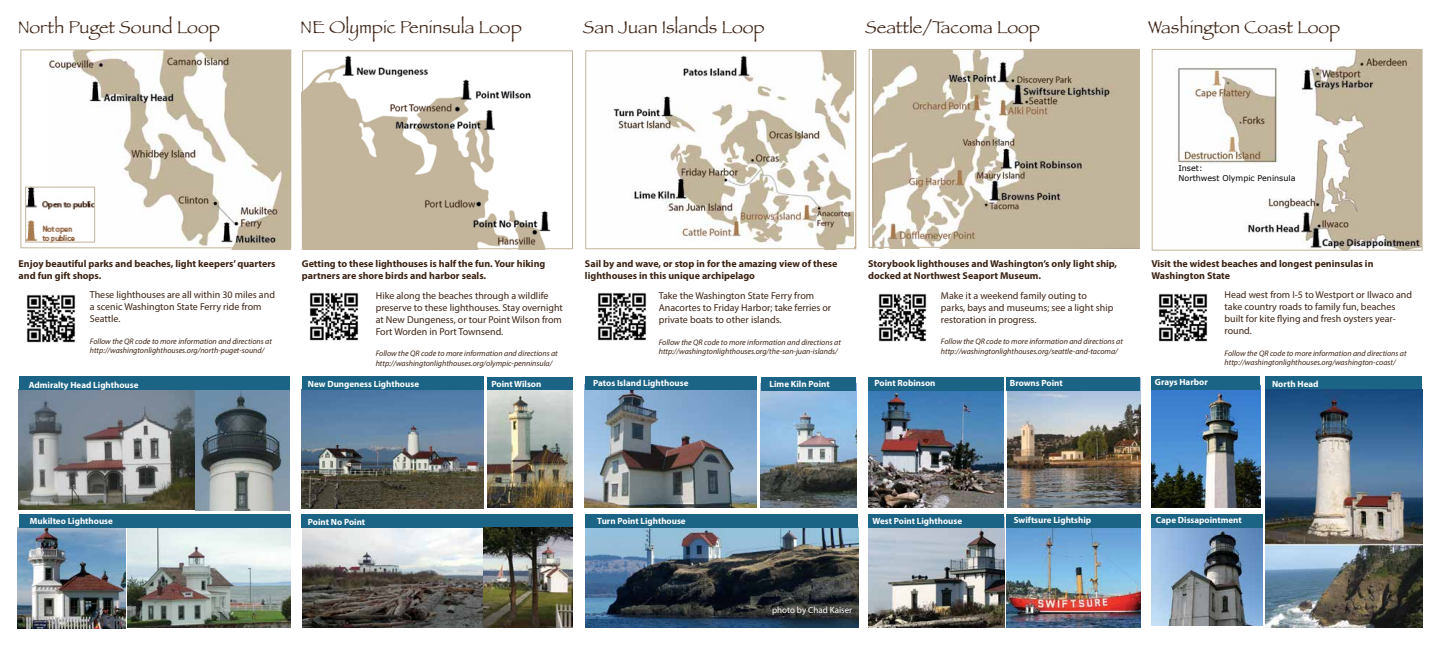
<style>
.page{position:relative;width:1440px;height:648px;background:#fff}
.page>*{position:absolute;margin:0;border:0;box-sizing:border-box;transform-origin:0 0}
.t1{font:18px "Papyrus";color:#3c2415}
.t2{font:10px/12px "Myriad Pro";color:#3c2415}
.t3{font:700 10px/12px "Myriad Pro";color:#3c2415}
.t4{font:700 9px "Myriad Pro";color:#fff}
.t5{font:9px "Myriad Pro";color:#fff}
.t6{font:italic 8px/9.6px "Myriad Pro";color:#3c2415}
.t7{font:8px/9.6px "Verdana";color:#000}
</style>
<div class="page">
<img style="left:18px;top:389px;width:176px;height:120px">
<img style="left:196px;top:390px;width:94px;height:120px">
<img style="left:128px;top:528px;width:163px;height:100px">
<img style="left:302px;top:390px;width:182px;height:119px">
<img style="left:18px;top:528px;width:108px;height:101px">
<img style="left:761px;top:391px;width:95px;height:117px">
<img style="left:868px;top:527px;width:136px;height:101px">
<img style="left:1006px;top:529px;width:134px;height:98px">
<img style="left:585px;top:528px;width:273px;height:100px">
<img style="left:868px;top:390px;width:136px;height:118px">
<img style="left:1008px;top:378px;width:132px;height:130px">
<div style="left:19px;top:377px;width:271px;height:13px;background:#1b6486"></div>
<img style="left:26px;top:294px;width:50px;height:49px">
<img style="left:309px;top:292px;width:50px;height:49px">
<img style="left:597px;top:292px;width:50px;height:49px">
<img style="left:878px;top:293px;width:49px;height:49px">
<img style="left:1158px;top:293px;width:50px;height:49px">
<img style="left:873px;top:51px;width:267px;height:198px">
<img style="left:613px;top:52px;width:240px;height:195px">
<img style="left:1151px;top:50px;width:270px;height:201px">
<img style="left:304px;top:55px;width:247px;height:192px">
<div style="left:19px;top:514px;width:272px;height:14px;background:#1b6486"></div>
<div style="left:302px;top:377px;width:182px;height:13px;background:#1b6486"></div>
<div style="left:487px;top:377px;width:86px;height:13px;background:#1b6486"></div>
<img style="left:488px;top:390px;width:85px;height:118px">
<div style="left:301px;top:514px;width:272px;height:13px;background:#1b6486"></div>
<img style="left:584px;top:385px;width:173px;height:123px">
<div style="left:585px;top:515px;width:273px;height:13px;background:#1b6486"></div>
<div style="left:761px;top:378px;width:95px;height:13px;background:#1b6486"></div>
<div style="left:585px;top:377px;width:172px;height:13px;background:#1b6486"></div>
<div style="left:868px;top:377px;width:136px;height:13px;background:#1b6486"></div>
<div style="left:868px;top:514px;width:136px;height:13px;background:#1b6486"></div>
<div style="left:1006px;top:515px;width:134px;height:13px;background:#1b6486"></div>
<img style="left:1151px;top:390px;width:109px;height:118px">
<div style="left:1265px;top:377px;width:156px;height:14px;background:#1b6486"></div>
<img style="left:1151px;top:528px;width:112px;height:98px">
<div style="left:1151px;top:377px;width:109px;height:13px;background:#1b6486"></div>
<div style="left:1151px;top:514px;width:112px;height:13px;background:#1b6486"></div>
<img style="left:49px;top:51px;width:242px;height:198px">
<img style="left:27px;top:189px;width:66px;height:51px">
<div style="left:25px;top:187px;width:70px;height:55px;border:1px solid #c2b59b"></div>
<div style="left:20px;top:49px;width:271px;height:199px;border:1px solid #c2b59b"></div>
<div style="left:302px;top:50px;width:271px;height:199px;border:1px solid #c2b59b"></div>
<div style="left:585px;top:50px;width:271px;height:199px;border:1px solid #c2b59b"></div>
<div style="left:869px;top:49px;width:271px;height:199px;border:1px solid #c2b59b"></div>
<div style="left:1152px;top:49px;width:271px;height:202px;border:1px solid #c2b59b"></div>
<img style="left:302px;top:529px;width:181px;height:99px">
<img style="left:484px;top:527px;width:89px;height:100px">
<div style="left:1006px;top:377px;width:133px;height:13px;background:#1b6486"></div>
<img style="left:1265px;top:390px;width:158px;height:238px">
<h1 class="t1" style="left:18px;top:16px;width:204px">North Puget Sound Loop</h1>
<h1 class="t1" style="left:300px;top:16px;width:223px">NE Olympic Peninsula Loop</h1>
<h1 class="t1" style="left:583px;top:16px;width:183px">San Juan Islands Loop</h1>
<h1 class="t1" style="left:865px;top:16px;width:176px">Seattle/Tacoma Loop</h1>
<h1 class="t1" style="left:1148px;top:16px;width:194px">Washington Coast Loop</h1>
<p class="t7" style="left:1179px;top:163px;width:118px">Inset:<br>Northwest Olympic Peninsula</p>
<p class="t3" style="left:19px;top:258px;width:258px">Enjoy beautiful parks and beaches, light keepers’ quarters and fun gift shops.</p>
<p class="t3" style="left:302px;top:258px;width:245px">Getting to these lighthouses is half the fun. Your hiking partners are shore birds and harbor seals.</p>
<p class="t3" style="left:585px;top:258px;width:254px">Sail by and wave, or stop in for the amazing view of these lighthouses in this unique archipelago</p>
<p class="t2" style="left:659px;top:290px;width:174px">Take the Washington State Ferry from<br>Anacortes to Friday Harbor; take ferries or private boats to other islands.</p>
<p class="t6" style="left:659px;top:337px;width:184px">Follow the QR code to more information and directions at http://washingtonlighthouses.org/the-san-juan-islands/</p>
<p class="t2" style="left:90px;top:289px;width:187px">These lighthouses are all within 30 miles and a scenic Washington State Ferry ride from<br>Seattle.</p>
<p class="t6" style="left:90px;top:336px;width:184px">Follow the QR code to more information and directions at http://washingtonlighthouses.org/north-puget-sound/</p>
<p class="t2" style="left:376px;top:289px;width:189px">Hike along the beaches through a wildlife preserve to these lighthouses. Stay overnight at New Dungeness, or tour Point Wilson from Fort Worden in Port Townsend.</p>
<p class="t6" style="left:376px;top:349px;width:184px">Follow the QR code to more information and directions at http://washingtonlighthouses.org/olympic-penninsula/</p>
<p class="t3" style="left:868px;top:258px;width:251px">Storybook lighthouses and Washington’s only light ship, docked at Northwest Seaport Museum.</p>
<p class="t2" style="left:941px;top:289px;width:174px">Make it a weekend family outing to parks, bays and museums; see a light ship restoration in progress.</p>
<p class="t6" style="left:941px;top:337px;width:184px">Follow the QR code to more information and directions at http://washingtonlighthouses.org/seattle-and-tacoma/</p>
<p class="t3" style="left:1151px;top:258px;width:224px">Visit the widest beaches and longest peninsulas in<br>Washington State</p>
<p class="t2" style="left:1225px;top:289px;width:189px">Head west from I-5 to Westport or Ilwaco and take country roads to family fun, beaches built for kite flying and fresh oysters year&shy;round.</p>
<p class="t6" style="left:1225px;top:348px;width:184px">Follow the QR code to more information and directions at http://washingtonlighthouses.org/washington-coast/</p>
<p class="t4" style="left:29px;top:379px;width:111px">Admiralty Head Lighthouse</p>
<p class="t4" style="left:308px;top:379px;width:113px">New Dungeness Lighthouse</p>
<p class="t4" style="left:492px;top:378px;width:51px">Point Wilson</p>
<p class="t4" style="left:593px;top:377px;width:97px">Patos Island Lighthouse</p>
<p class="t4" style="left:770px;top:378px;width:62px">Lime Kiln Point</p>
<p class="t4" style="left:875px;top:377px;width:63px">Point Robinson</p>
<p class="t4" style="left:1010px;top:377px;width:54px">Browns Point</p>
<p class="t4" style="left:1155px;top:376px;width:54px">Grays Harbor</p>
<p class="t4" style="left:1272px;top:378px;width:48px">North Head</p>
<p class="t4" style="left:30px;top:515px;width:85px">Mukilteo Lighthouse</p>
<p class="t4" style="left:308px;top:516px;width:59px">Point No Point</p>
<p class="t4" style="left:597px;top:515px;width:90px">Turn Point Lighthouse</p>
<p class="t4" style="left:873px;top:515px;width:91px">West Point Lighthouse</p>
<p class="t5" style="left:772px;top:605px;width:82px">photo by Chad Kaiser</p>
<p class="t4" style="left:1014px;top:514px;width:79px">Swiftsure Lightship</p>
<p class="t4" style="left:1156px;top:514px;width:87px">Cape Dissapointment</p>
</div>
